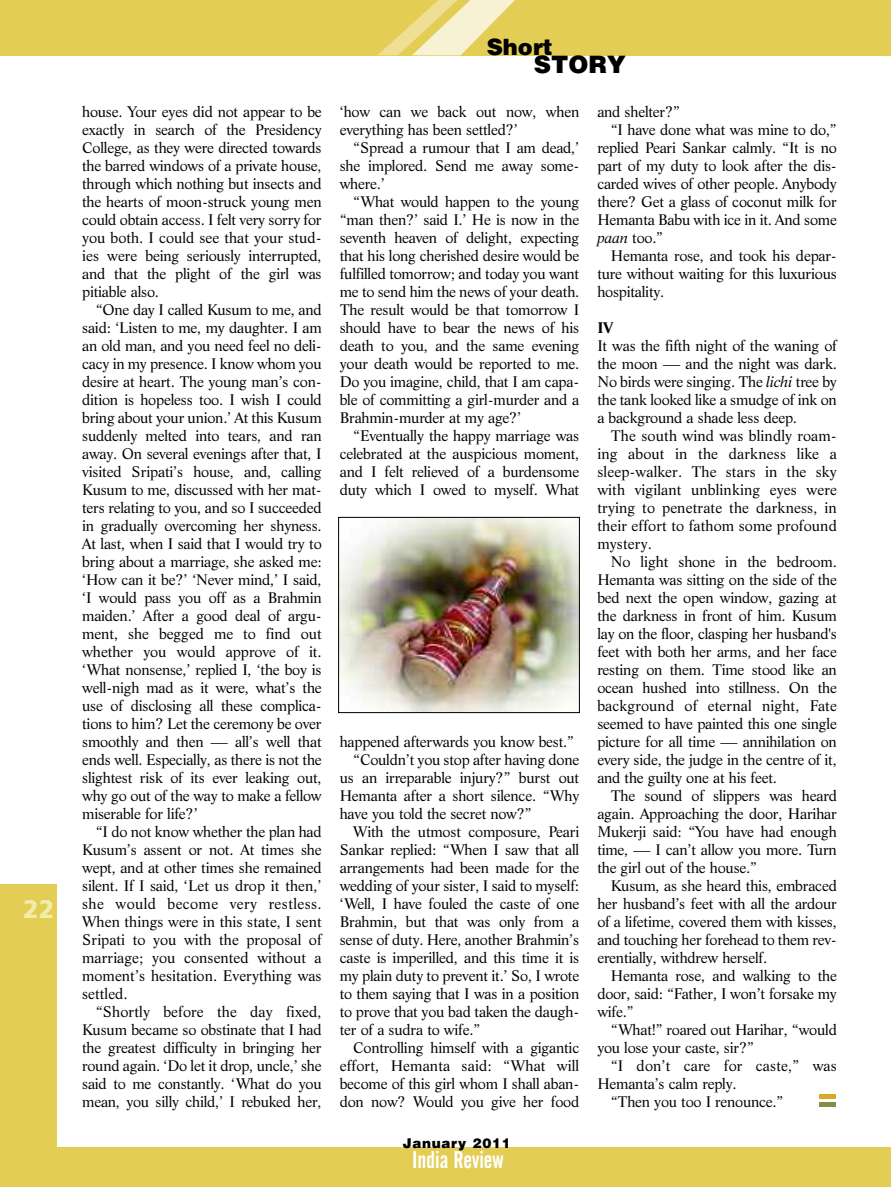
<style>
.page{position:relative;width:891px;height:1187px;background:#fff}
.page>*{position:absolute;margin:0;border:0;box-sizing:border-box;transform-origin:0 0}
.t1{font:25.5px "Humanist 777 BT Black B";color:#f0eda6}
.t2{font:24px "Alternate Gothic No 2 BT";color:#fff}
.t3{font:900 24px "Helvetica";color:#000}
.t4{font:900 22.5px "Helvetica";color:#000}
.t5{font:15px/18px "Life BT";letter-spacing:-.015em;color:#000;text-align:justify}
.t6{font:15px "Life BT";letter-spacing:.005em;color:#000}
.t7{font:700 15px "Life BT";color:#000}
.t8{font:900 13.5px "Helvetica";letter-spacing:.055em;color:#000}
.s1{font-style:italic}
</style>
<div class="page">
<img style="left:340px;top:519px;width:238px;height:192px">
<div style="left:338px;top:517px;width:242px;height:196px;border:1px solid #000"></div>
<div style="left:0;top:0;width:891px;height:56px;background:#e3cd55"></div>
<svg style="left:378px;top:0;width:137px;height:55px"></svg>
<div style="left:0;top:884px;width:56px;height:303px;background:#e3cd55"></div>
<div style="left:0;top:1147px;width:891px;height:40px;background:#e3cd55"></div>
<div style="left:820px;top:1094px;width:16px;height:5px;background:#d8a925"></div>
<div style="left:820px;top:1102px;width:16px;height:5px;background:#809048"></div>
<h1 class="t1" style="left:23px;top:899px;width:33px">22</h1>
<p class="t5" style="left:82px;top:104px;width:241px">house. Your eyes did not appear to be exactly in search of the Presidency College, as they were directed towards the barred windows of a private house, through which nothing but insects and the hearts of moon-struck young men could obtain access. I felt very sorry for you both. I could see that your stud&shy;ies were being seriously interrupted, and that the plight of the girl was pitiable also.</p>
<p class="t5" style="left:82px;top:302px;width:241px;text-indent:14px">“One day I called Kusum to me, and said: ‘Listen to me, my daughter. I am an old man, and you need feel no deli&shy;cacy in my presence. I know whom you desire at heart. The young man’s con&shy;dition is hopeless too. I wish I could bring about your union.’ At this Kusum suddenly melted into tears, and ran away. On several evenings after that, I visited Sripati’s house, and, calling Kusum to me, discussed with her mat&shy;ters relating to you, and so I succeeded in gradually overcoming her shyness.<br>At last, when I said that I would try to bring about a marriage, she asked me: ‘How can it be?’ ‘Never mind,’ I said, ‘I would pass you off as a Brahmin maiden.’ After a good deal of argu&shy;ment, she begged me to find out whether you would approve of it. ‘What nonsense,’ replied I, ‘the boy is well-nigh mad as it were, what’s the use of disclosing all these complica&shy;tions to him? Let the ceremony be over smoothly and then — all’s well that ends well. Especially, as there is not the slightest risk of its ever leaking out, why go out of the way to make a fellow miserable for life?’</p>
<p class="t5" style="left:82px;top:824px;width:241px;text-indent:14px">“I do not know whether the plan had Kusum’s assent or not. At times she wept, and at other times she remained silent. If I said, ‘Let us drop it then,’ she would become very restless.<br>When things were in this state, I sent Sripati to you with the proposal of marriage; you consented without a moment’s hesitation. Everything was settled.</p>
<p class="t5" style="left:82px;top:1004px;width:241px;text-indent:14px">“Shortly before the day fixed, Kusum became so obstinate that I had the greatest difficulty in bringing her round again. ‘Do let it drop, uncle,’ she said to me constantly. ‘What do you mean, you silly child,’ I rebuked her,</p>
<h3 class="t4" style="left:487px;top:34px;width:68px">Short</h3>
<h2 class="t3" style="left:534px;top:51px;width:93px">STORY</h2>
<p class="t5" style="left:340px;top:104px;width:241px">‘how can we back out now, when everything has been settled?’</p>
<p class="t5" style="left:340px;top:140px;width:241px;text-indent:13px">“Spread a rumour that I am dead,’ she implored. Send me away some&shy;where.’</p>
<p class="t5" style="left:340px;top:194px;width:241px;text-indent:14px">“What would happen to the young “man then?’ said I.’ He is now in the seventh heaven of delight, expecting that his long cherished desire would be fulfilled tomorrow; and today you want me to send him the news of your death.<br>The result would be that tomorrow I should have to bear the news of his death to you, and the same evening your death would be reported to me.<br>Do you imagine, child, that I am capa&shy;ble of committing a girl-murder and a Brahmin-murder at my age?’</p>
<p class="t5" style="left:340px;top:428px;width:241px;text-indent:14px">“Eventually the happy marriage was celebrated at the auspicious moment, and I felt relieved of a burdensome duty which I owed to myself. What</p>
<p class="t5" style="left:340px;top:734px;width:236px">happened afterwards you know best.”</p>
<p class="t5" style="left:353px;top:752px;width:228px">“Couldn’t you stop after having done</p>
<p class="t5" style="left:340px;top:770px;width:241px">us an irreparable injury?” burst out</p>
<p class="t5" style="left:340px;top:788px;width:241px">Hemanta after a short silence. “Why</p>
<p class="t5" style="left:340px;top:806px;width:194px">have you told the secret now?”</p>
<p class="t5" style="left:353px;top:824px;width:228px">With the utmost composure, Peari</p>
<p class="t5" style="left:340px;top:842px;width:241px">Sankar replied: “When I saw that all</p>
<p class="t5" style="left:340px;top:860px;width:241px">arrangements had been made for the</p>
<p class="t5" style="left:340px;top:878px;width:241px">wedding of your sister, I said to myself:</p>
<p class="t5" style="left:340px;top:896px;width:241px">‘Well, I have fouled the caste of one</p>
<p class="t5" style="left:340px;top:914px;width:241px">Brahmin, but that was only from a</p>
<p class="t5" style="left:340px;top:932px;width:241px">sense of duty. Here, another Brahmin’s</p>
<p class="t5" style="left:340px;top:950px;width:241px">caste is imperilled, and this time it is</p>
<p class="t5" style="left:340px;top:968px;width:241px">my plain duty to prevent it.’ So, I wrote</p>
<p class="t5" style="left:340px;top:986px;width:241px">to them saying that I was in a position</p>
<p class="t5" style="left:340px;top:1004px;width:241px">to prove that you bad taken the daugh-</p>
<p class="t5" style="left:340px;top:1022px;width:142px">ter of a sudra to wife.”</p>
<p class="t5" style="left:353px;top:1040px;width:228px">Controlling himself with a gigantic</p>
<p class="t6" style="left:340px;top:1060px;width:241px">effort, Hemanta said: “What will</p>
<p class="t5" style="left:340px;top:1076px;width:241px">become of this girl whom I shall aban-</p>
<p class="t5" style="left:340px;top:1094px;width:241px">don now? Would you give her food</p>
<p class="t8" style="left:403px;top:1135px;width:110px">January 2011</p>
<h2 class="t2" style="left:412px;top:1151px;width:93px">India Review</h2>
<p class="t5" style="left:597px;top:104px;width:84px">and shelter?”</p>
<p class="t5" style="left:611px;top:122px;width:228px">“I have done what was mine to do,”</p>
<p class="t5" style="left:597px;top:140px;width:241px">replied Peari Sankar calmly. “It is no</p>
<p class="t5" style="left:597px;top:158px;width:241px">part of my duty to look after the dis-</p>
<p class="t5" style="left:597px;top:176px;width:241px">carded wives of other people. Anybody</p>
<p class="t5" style="left:597px;top:194px;width:241px">there? Get a glass of coconut milk for</p>
<p class="t5" style="left:597px;top:212px;width:241px">Hemanta Babu with ice in it. And some</p>
<p class="t5" style="left:597px;top:230px;width:67px"><span class="s1">paan</span> too.”</p>
<p class="t5" style="left:611px;top:248px;width:228px">Hemanta rose, and took his depar-</p>
<p class="t5" style="left:597px;top:266px;width:241px">ture without waiting for this luxurious</p>
<p class="t5" style="left:597px;top:284px;width:69px">hospitality.</p>
<p class="t7" style="left:597px;top:322px;width:18px">IV</p>
<p class="t5" style="left:597px;top:338px;width:241px">It was the fifth night of the waning of the moon — and the night was dark.<br>No birds were singing. The <span class="s1">lichi</span> tree by the tank looked like a smudge of ink on a background a shade less deep.</p>
<p class="t5" style="left:597px;top:428px;width:241px;text-indent:13px">The south wind was blindly roam&shy;ing about in the darkness like a sleep-walker. The stars in the sky with vigilant unblinking eyes were trying to penetrate the darkness, in their effort to fathom some profound mystery.</p>
<p class="t5" style="left:597px;top:554px;width:241px;text-indent:14px">No light shone in the bedroom.<br>Hemanta was sitting on the side of the bed next the open window, gazing at the darkness in front of him. Kusum lay on the floor, clasping her husband's feet with both her arms, and her face resting on them. Time stood like an ocean hushed into stillness. On the background of eternal night, Fate seemed to have painted this one single picture for all time — annihilation on every side, the judge in the centre of it, and the guilty one at his feet.</p>
<p class="t5" style="left:597px;top:788px;width:241px;text-indent:14px">The sound of slippers was heard again. Approaching the door, Harihar Mukerji said: “You have had enough time, — I can’t allow you more. Turn the girl out of the house.”</p>
<p class="t5" style="left:597px;top:878px;width:241px;text-indent:14px">Kusum, as she heard this, embraced her husband’s feet with all the ardour of a lifetime, covered them with kisses, and touching her forehead to them rev&shy;erentially, withdrew herself.</p>
<p class="t5" style="left:597px;top:968px;width:241px;text-indent:13px">Hemanta rose, and walking to the door, said: “Father, I won’t forsake my wife.”</p>
<p class="t5" style="left:597px;top:1022px;width:241px;text-indent:14px">“What!” roared out Harihar, “would you lose your caste, sir?”</p>
<p class="t6" style="left:611px;top:1060px;width:228px">“I don’t care for caste,” was</p>
<p class="t5" style="left:597px;top:1076px;width:141px">Hemanta’s calm reply.</p>
<p class="t5" style="left:611px;top:1094px;width:174px">“Then you too I renounce.”</p>
</div>
